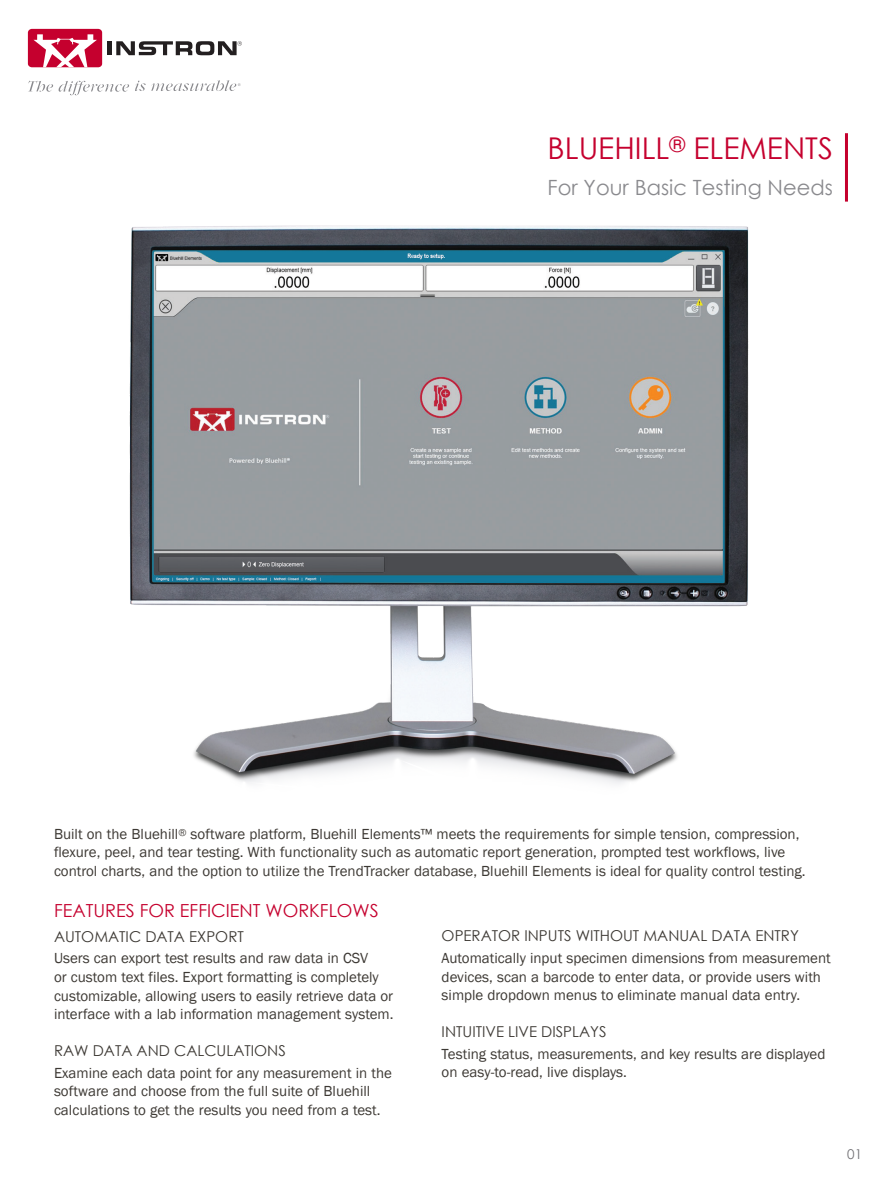
<style>
.page{position:relative;width:891px;height:1188px;background:#fff}
.page>*{position:absolute;margin:0;border:0;box-sizing:border-box;transform-origin:0 0}
.t1{font:30px "Century Gothic";color:#c5002e}
.t2{font:21px "Century Gothic";color:#8a8a8e}
.t3{font:18px "Century Gothic";color:#c5002e}
.Body_Text{font:15px/18.8px "Franklin Gothic";color:#3d3934}
.Body_Paragraphs{font:15px "Century Gothic";color:#3d3934}
.t4{font:13.5px "Century Gothic";color:#717074}
</style>
<div class="page">
<img style="left:129px;top:225px;width:620px;height:559px">
<div style="left:28px;top:29px;width:74px;height:38px;background:#c5002e;border-radius:4px"></div>
<svg style="left:33px;top:34px;width:64px;height:33px"></svg>
<div style="left:107px;top:41px;width:5px;height:14px;background:#231f20"></div>
<svg style="left:116px;top:41px;width:126px;height:14px"></svg>
<svg style="left:28px;top:80px;width:213px;height:15px"></svg>
<hr style="left:845px;top:133px;width:3px;height:69px;background:#c5002e">
<p class="t1" style="left:548px;top:127px;width:287px">BLUEHILL<sup>®</sup> ELEMENTS</p>
<p class="t2" style="left:548px;top:173px;width:287px">For Your Basic Testing Needs</p>
<p class="Body_Text" style="left:54px;top:825px;width:753px">Built on the Bluehill<sup>®</sup> software platform, Bluehill Elements™ meets the requirements for simple tension, compression, flexure, peel, and tear testing. With functionality such as automatic report generation, prompted test workflows, live control charts, and the option to utilize the TrendTracker database, Bluehill Elements is ideal for quality control testing.</p>
<p class="t3" style="left:54px;top:897px;width:326px">FEATURES FOR EFFICIENT WORKFLOWS</p>
<p class="Body_Paragraphs" style="left:54px;top:926px;width:191px">AUTOMATIC DATA EXPORT</p>
<p class="Body_Text" style="left:54px;top:949px;width:341px">Users can export test results and raw data in CSV<br>or custom text files. Export formatting is completely customizable, allowing users to easily retrieve data or interface with a lab information management system.</p>
<p class="Body_Paragraphs" style="left:54px;top:1040px;width:233px">RAW DATA AND CALCULATIONS</p>
<p class="Body_Text" style="left:54px;top:1064px;width:339px">Examine each data point for any measurement in the software and choose from the full suite of Bluehill calculations to get the results you need from a test.</p>
<p class="Body_Paragraphs" style="left:442px;top:926px;width:359px">OPERATOR INPUTS WITHOUT MANUAL DATA ENTRY</p>
<p class="Body_Text" style="left:442px;top:949px;width:391px">Automatically input specimen dimensions from measurement devices, scan a barcode to enter data, or provide users with simple dropdown menus to eliminate manual data entry.</p>
<p class="Body_Paragraphs" style="left:442px;top:1021px;width:166px">INTUITIVE LIVE DISPLAYS</p>
<p class="Body_Text" style="left:442px;top:1045px;width:385px">Testing status, measurements, and key results are displayed on easy-to-read, live displays.</p>
<p class="t4" style="left:847px;top:1145px;width:16px">01</p>
</div>
